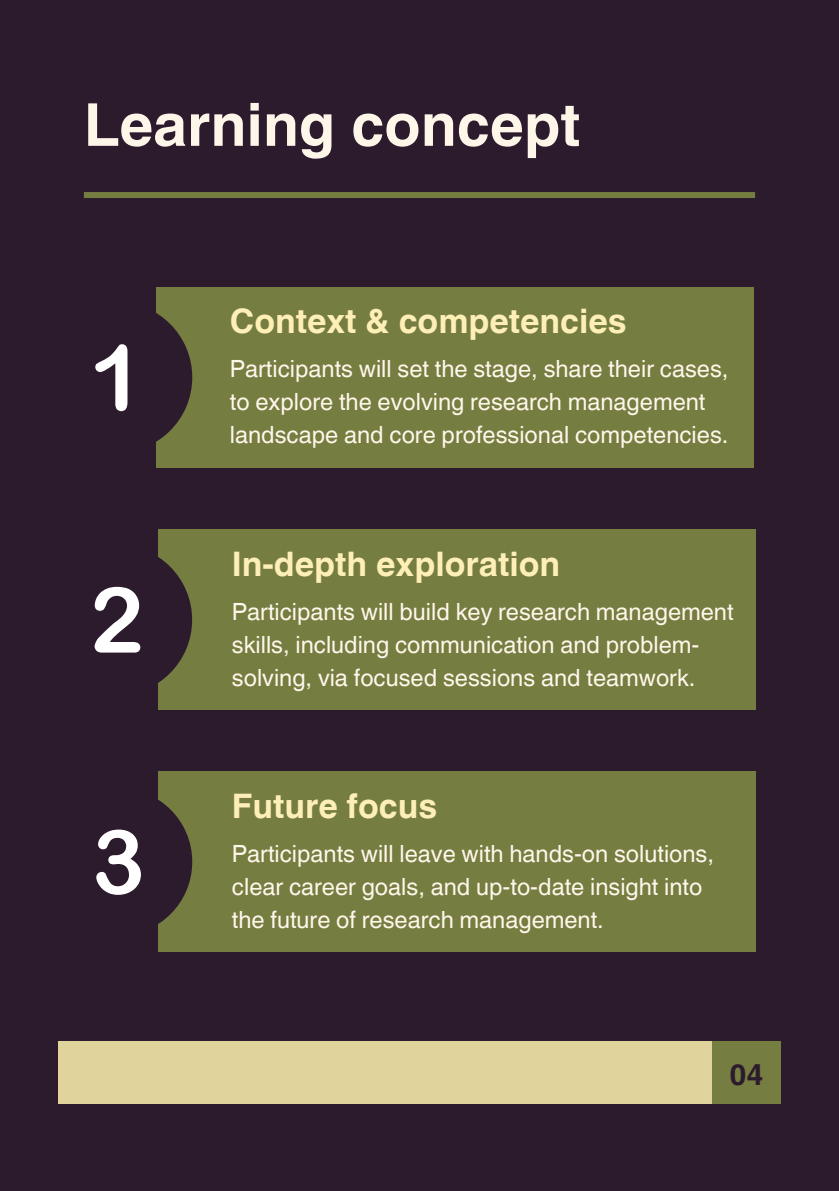
<style>
.page{position:relative;width:839px;height:1191px;background:#fff}
.page>*{position:absolute;margin:0;border:0;box-sizing:border-box;transform-origin:0 0}
.t1{font:700 59.2px "Helvetica World";color:#fff6ea}
.t2{font:700 33.8px "Helvetica World";color:#feefb7}
.t3{font:700 29.6px "Helvetica World";color:#2c1b2d}
.t4{font:23.8px/33px "Helvetica World";color:#fff6ea}
</style>
<div class="page">
<div style="left:0;top:0;width:838px;height:1190px;background:#2c1b2d"></div>
<div style="left:156px;top:287px;width:597px;height:181px;background:#757d41"></div>
<div style="left:712px;top:1041px;width:68px;height:63px;background:#757d41"></div>
<div style="left:58px;top:1041px;width:654px;height:63px;background:#e1d39c"></div>
<div style="left:84px;top:192px;width:671px;height:6px;background:#757d41"></div>
<div style="left:41px;top:302px;width:151px;height:151px;background:#2c1b2d;border-radius:50%"></div>
<svg style="left:95px;top:344px;width:32px;height:67px"></svg>
<div style="left:158px;top:772px;width:597px;height:180px;background:#757d41"></div>
<div style="left:44px;top:788px;width:148px;height:148px;background:#2c1b2d;border-radius:50%"></div>
<svg style="left:96px;top:830px;width:45px;height:65px"></svg>
<div style="left:158px;top:530px;width:597px;height:180px;background:#757d41"></div>
<div style="left:41px;top:544px;width:151px;height:151px;background:#2c1b2d;border-radius:50%"></div>
<svg style="left:95px;top:587px;width:45px;height:66px"></svg>
<p class="t1" style="left:84px;top:77px;width:498px">Learning concept</p>
<h2 class="t2" style="left:230px;top:294px;width:398px">Context &amp; competencies</h2>
<p class="t4" style="left:230px;top:352px;width:500px">Participants will set the stage, share their cases, to explore the evolving research management landscape and core professional competencies.</p>
<p class="t2" style="left:232px;top:536px;width:330px">In-depth exploration</p>
<h2 class="t4" style="left:232px;top:595px;width:503px">Participants will build key research management skills, including communication and problem&shy;solving, via focused sessions and teamwork.</h2>
<p class="t2" style="left:232px;top:778px;width:207px">Future focus</p>
<p class="t4" style="left:232px;top:837px;width:483px">Participants will leave with hands-on solutions, clear career goals, and up-to-date insight into the future of research management.</p>
<h1 class="t3" style="left:729px;top:1050px;width:36px">04</h1>
</div>
